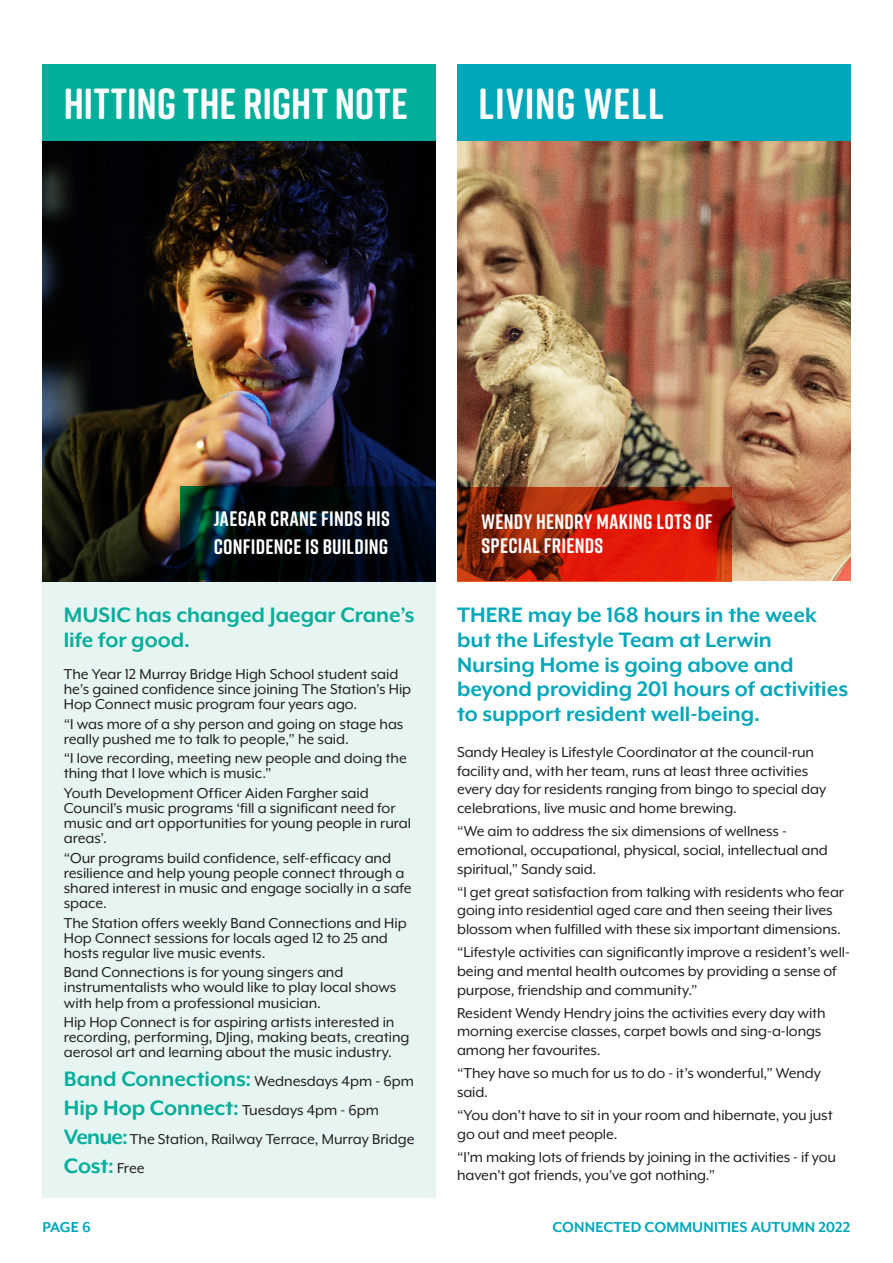
<style>
.page{position:relative;width:893px;height:1263px;background:#fff}
.page>*{position:absolute;margin:0;border:0;box-sizing:border-box;transform-origin:0 0}
.newsletter___Large_A{font:700 43.5px "Rift Soft";letter-spacing:.01em;color:#fff}
.newsletter___Introdu{font:700 24px/24.8px "Mr Eaves XL Mod OT";color:#00a6b9}
.newsletter___Introdu-2{font:700 24px/24.8px "Mr Eaves XL Mod OT";color:#00ae9a}
.newsletter_-_Body_Co{font:700 24px "Mr Eaves XL Mod OT";color:#00ae9a}
.newsletter___Introdu-3{font:700 21px/27.8px "Rift Soft";letter-spacing:.015em;color:#fff}
.newsletter_-_Body_Co-2{font:16.5px/15.1px "Mr Eaves XL Mod OT";letter-spacing:-.005em;color:#231f20}
.newsletter___Footer{font:700 16.5px "Mr Eaves XL Mod OT";letter-spacing:.005em;color:#00a6b9}
.s1{font-weight:700;font-size:24px;color:#00ae9a}
.s2{font-weight:400;font-size:16.5px;color:#231f20}
</style>
<div class="page">
<div style="left:43px;top:64px;width:393px;height:79px;background:#00ae9a"></div>
<div style="left:457px;top:64px;width:393px;height:79px;background:#00a6b9"></div>
<div style="left:43px;top:582px;width:393px;height:616px;background:#e6f4f2"></div>
<img style="left:457px;top:141px;width:393px;height:439px">
<img style="left:43px;top:141px;width:393px;height:441px">
<svg style="left:181px;top:487px;width:255px;height:93px;background:#000d14"></svg>
<svg style="left:457px;top:487px;width:274px;height:95px;background:#ac1f08"></svg>
<p class="newsletter___Large_A" style="left:64px;top:73px;width:346px">HITTING THE RIGHT NOTE</p>
<p class="newsletter___Large_A" style="left:478px;top:73px;width:187px">LIVING WELL</p>
<p class="newsletter___Introdu-3" style="left:214px;top:504px;width:178px">JAEGAR CRANE FINDS HIS<br>CONFIDENCE IS BUILDING</p>
<p class="newsletter___Introdu-3" style="left:482px;top:509px;width:232px;line-height:24px">WENDY HENDRY MAKING LOTS OF<br>SPECIAL FRIENDS</p>
<p class="newsletter___Introdu-2" style="left:64px;top:602px;width:352px">MUSIC has changed Jaegar Crane’s life for good.</p>
<p class="newsletter_-_Body_Co-2" style="left:64px;top:666px;width:349px">The Year 12 Murray Bridge High School student said he’s gained confidence since joining The Station’s Hip<br>Hop Connect music program four years ago.</p>
<p class="newsletter_-_Body_Co-2" style="left:64px;top:716px;width:341px">“I was more of a shy person and going on stage has really pushed me to talk to people,” he said.</p>
<p class="newsletter_-_Body_Co-2" style="left:64px;top:751px;width:345px">“I love recording, meeting new people and doing the thing that I love which is music.”</p>
<p class="newsletter_-_Body_Co-2" style="left:64px;top:785px;width:349px">Youth Development Officer Aiden Fargher said Council’s music programs ‘fill a significant need for music and art opportunities for young people in rural areas’.</p>
<p class="newsletter_-_Body_Co-2" style="left:64px;top:850px;width:349px">“Our programs build confidence, self-efficacy and resilience and help young people connect through a shared interest in music and engage socially in a safe space.</p>
<p class="newsletter_-_Body_Co-2" style="left:64px;top:915px;width:344px">The Station offers weekly Band Connections and Hip<br>Hop Connect sessions for locals aged 12 to 25 and hosts regular live music events.</p>
<p class="newsletter_-_Body_Co-2" style="left:64px;top:965px;width:334px">Band Connections is for young singers and instrumentalists who would like to play local shows with help from a professional musician.</p>
<p class="newsletter_-_Body_Co-2" style="left:64px;top:1014px;width:347px">Hip Hop Connect is for aspiring artists interested in recording, performing, DJing, making beats, creating aerosol art and learning about the music industry.</p>
<p class="newsletter_-_Body_Co-2" style="left:64px;top:1074px;width:352px"><span class="s1">Band Connections:</span> Wednesdays 4pm - 6pm</p>
<p class="newsletter_-_Body_Co-2" style="left:64px;top:1103px;width:317px"><span class="s1">Hip Hop Connect:</span> Tuesdays 4pm - 6pm</p>
<p class="newsletter_-_Body_Co-2" style="left:64px;top:1132px;width:352px"><span class="s1">Venue:</span> The Station, Railway Terrace, Murray Bridge</p>
<p class="newsletter_-_Body_Co" style="left:64px;top:1153px;width:82px">Cost: <span class="s2">Free</span></p>
<p class="newsletter___Introdu" style="left:457px;top:602px;width:392px">THERE may be 168 hours in the week but the Lifestyle Team at Lerwin Nursing Home is going above and beyond providing 201 hours of activities to support resident well-being.</p>
<p class="newsletter_-_Body_Co-2" style="left:457px;top:742px;width:371px;line-height:18.8px">Sandy Healey is Lifestyle Coordinator at the council-run facility and, with her team, runs at least three activities every day for residents ranging from bingo to special day celebrations, live music and home brewing.</p>
<p class="newsletter_-_Body_Co-2" style="left:457px;top:822px;width:372px;line-height:18.8px">“We aim to address the six dimensions of wellness - emotional, occupational, physical, social, intellectual and spiritual,” Sandy said.</p>
<p class="newsletter_-_Body_Co-2" style="left:457px;top:882px;width:388px;line-height:18.8px">“I get great satisfaction from talking with residents who fear going into residential aged care and then seeing their lives blossom when fulfilled with these six important dimensions.</p>
<p class="newsletter_-_Body_Co-2" style="left:457px;top:943px;width:394px;line-height:18.8px">“Lifestyle activities can significantly improve a resident’s well&shy;being and mental health outcomes by providing a sense of purpose, friendship and community.”</p>
<p class="newsletter_-_Body_Co-2" style="left:457px;top:1003px;width:370px;line-height:18.8px">Resident Wendy Hendry joins the activities every day with morning exercise classes, carpet bowls and sing-a-longs among her favourites.</p>
<p class="newsletter_-_Body_Co-2" style="left:457px;top:1064px;width:365px;line-height:18.8px">“They have so much for us to do - it’s wonderful,” Wendy said.</p>
<p class="newsletter_-_Body_Co-2" style="left:457px;top:1105px;width:377px;line-height:18.8px">“You don’t have to sit in your room and hibernate, you just go out and meet people.</p>
<p class="newsletter_-_Body_Co-2" style="left:457px;top:1147px;width:380px;line-height:18.8px">“I’m making lots of friends by joining in the activities - if you haven’t got friends, you’ve got nothing.”</p>
<p class="newsletter___Footer" style="left:43px;top:1218px;width:50px">PAGE 6</p>
<p class="newsletter___Footer" style="left:552px;top:1218px;width:300px">CONNECTED COMMUNITIES AUTUMN 2022</p>
</div>
